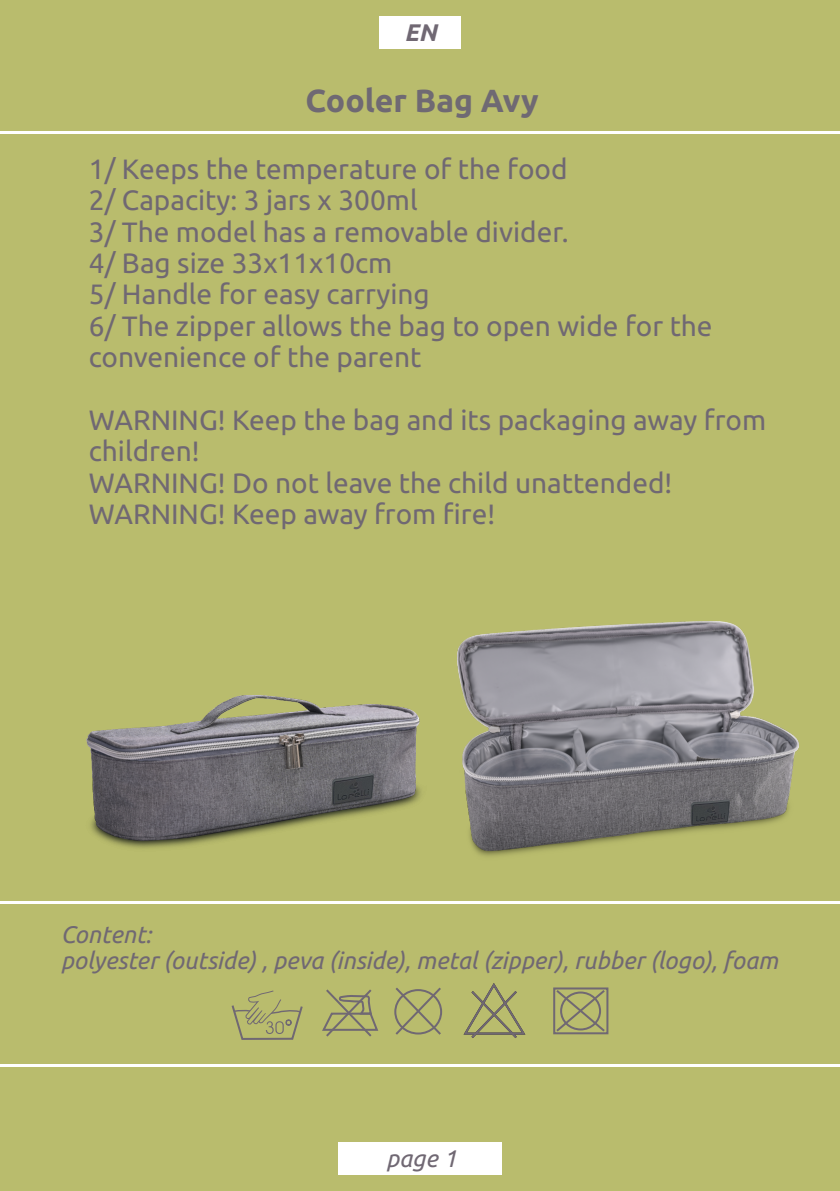
<style>
.page{position:relative;width:840px;height:1191px;background:#fff}
.page>*{position:absolute;margin:0;border:0;box-sizing:border-box;transform-origin:0 0}
.t1{font:700 32px "Ubuntu";color:#6f6973}
.t2{font:28px/31.4px "Ubuntu";color:#706873}
.t3{font:italic 24px/27px "Ubuntu";color:#706873}
.t4{font:italic 700 24px "Ubuntu";color:#706873}
</style>
<div class="page">
<div style="left:0;top:0;width:839px;height:1191px;background:#b9bc6d"></div>
<hr style="left:0;top:1063px;width:839px;height:3px;background:#fff">
<hr style="left:0;top:131px;width:839px;height:2px;background:#fff">
<div style="left:379px;top:16px;width:82px;height:33px;background:#fff"></div>
<div style="left:338px;top:1142px;width:164px;height:32px;background:#fff"></div>
<hr style="left:0;top:901px;width:839px;height:3px;background:#fff">
<img style="left:86px;top:695px;width:335px;height:153px">
<svg style="left:231px;top:990px;width:72px;height:50px"></svg>
<svg style="left:463px;top:983px;width:63px;height:55px"></svg>
<div style="left:553px;top:987px;width:55px;height:47px;border:2px solid #706873"></div>
<svg style="left:554px;top:988px;width:52px;height:45px"></svg>
<svg style="left:322px;top:989px;width:57px;height:48px"></svg>
<svg style="left:394px;top:987px;width:49px;height:48px"></svg>
<img style="left:457px;top:621px;width:340px;height:235px">
<p class="t4" style="left:404px;top:22px;width:34px">EN</p>
<p class="t1" style="left:305px;top:87px;width:234px">Cooler Bag Avy</p>
<p class="t2" style="left:89px;top:155px;width:625px">1/ Keeps the temperature of the food<br>2/ Capacity: 3 jars x 300ml<br>3/ The model has a removable divider.<br>4/ Bag size 33x11x10cm<br>5/ Handle for easy carrying<br>6/ The zipper allows the bag to open wide for the convenience of the parent</p>
<p class="t2" style="left:89px;top:406px;width:678px">WARNING! Keep the bag and its packaging away from children!<br>WARNING! Do not leave the child unattended!<br>WARNING! Keep away from fire!</p>
<p class="t3" style="left:61px;top:922px;width:718px">Content:<br>polyester (outside) , peva (inside), metal (zipper), rubber (logo), foam</p>
<p class="t3" style="left:386px;top:1146px;width:72px">page 1</p>
</div>
